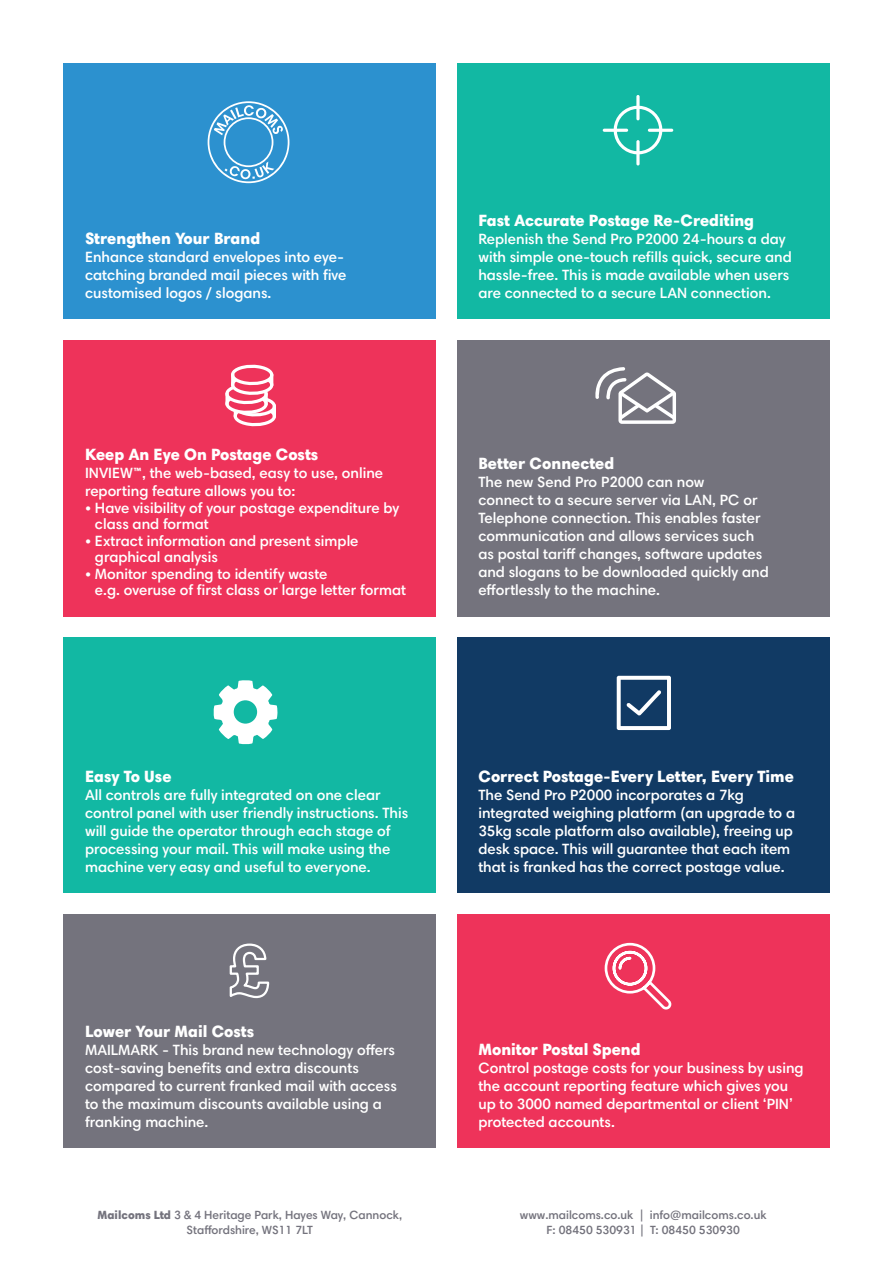
<style>
.page{position:relative;width:893px;height:1263px;background:#fff}
.page>*{position:absolute;margin:0;border:0;box-sizing:border-box;transform-origin:0 0}
.t1{font:900 16.5px "Harmonia Sans Pro Cyr";color:#fff}
.t2{font:600 15px/18px "Harmonia Sans Pro Cyr";color:#fff}
.t3{font:600 12px/15px "Harmonia Sans Pro Cyr";color:#74737d;text-align:center}
.s1{font-weight:900}
</style>
<div class="page">
<div style="left:64px;top:64px;width:372px;height:255px;background:#2c91cf"></div>
<div style="left:457px;top:64px;width:372px;height:255px;background:#12b8a3"></div>
<div style="left:64px;top:638px;width:372px;height:255px;background:#12b8a3"></div>
<div style="left:457px;top:638px;width:372px;height:255px;background:#113a64"></div>
<div style="left:64px;top:340px;width:372px;height:277px;background:#ee335a"></div>
<div style="left:457px;top:340px;width:372px;height:277px;background:#74737d"></div>
<div style="left:64px;top:914px;width:372px;height:234px;background:#74737d"></div>
<div style="left:457px;top:914px;width:372px;height:234px;background:#ee335a"></div>
<svg style="left:229px;top:943px;width:41px;height:56px"></svg>
<svg style="left:604px;top:942px;width:68px;height:68px"></svg>
<svg style="left:617px;top:676px;width:54px;height:54px"></svg>
<svg style="left:213px;top:680px;width:65px;height:64px"></svg>
<svg style="left:595px;top:367px;width:81px;height:57px"></svg>
<svg style="left:225px;top:364px;width:51px;height:62px"></svg>
<svg style="left:603px;top:95px;width:70px;height:70px"></svg>
<svg style="left:208px;top:101px;width:81px;height:82px"></svg>
<p class="t1" style="left:85px;top:227px;width:177px">Strengthen Your Brand</p>
<p class="t2" style="left:85px;top:247px;width:263px">Enhance standard envelopes into eye&shy;catching branded mail pieces with five customised logos / slogans.</p>
<p class="t1" style="left:85px;top:444px;width:235px">Keep An Eye On Postage Costs</p>
<p class="t2" style="left:85px;top:464px;width:300px">INVIEW™, the web-based, easy to use, online reporting feature allows you to:</p>
<p class="t2" style="left:95px;top:499px;width:306px;line-height:16.5px;text-indent:-10px">• Have visibility of your postage expenditure by class and format</p>
<p class="t2" style="left:95px;top:532px;width:265px;line-height:16.5px;text-indent:-10px">• Extract information and present simple graphical analysis</p>
<p class="t2" style="left:95px;top:565px;width:313px;line-height:16.5px;text-indent:-10px">• Monitor spending to identify waste<br>e.g. overuse of first class or large letter format</p>
<p class="t1" style="left:85px;top:765px;width:88px">Easy To Use</p>
<p class="t2" style="left:85px;top:785px;width:325px">All controls are fully integrated on one clear control panel with user friendly instructions. This will guide the operator through each stage of processing your mail. This will make using the machine very easy and useful to everyone.</p>
<p class="t1" style="left:85px;top:1020px;width:171px">Lower Your Mail Costs</p>
<p class="t2" style="left:85px;top:1040px;width:313px">MAILMARK - This brand new technology offers cost-saving benefits and extra discounts compared to current franked mail with access to the maximum discounts available using a franking machine.</p>
<p class="t3" style="left:98px;top:1207px;width:306px"><span class="s1">Mailcoms Ltd</span> 3 &amp; 4 Heritage Park, Hayes Way, Cannock,<br>Staffordshire, WS11 7LT</p>
<p class="t1" style="left:478px;top:209px;width:277px">Fast Accurate Postage Re-Crediting</p>
<p class="t2" style="left:478px;top:229px;width:315px">Replenish the Send Pro P2000 24-hours a day with simple one-touch refills quick, secure and hassle-free. This is made available when users are connected to a secure LAN connection.</p>
<p class="t1" style="left:478px;top:453px;width:137px">Better Connected</p>
<p class="t2" style="left:478px;top:473px;width:292px">The new Send Pro P2000 can now<br>connect to a secure server via LAN, PC or Telephone connection. This enables faster communication and allows services such as postal tariff changes, software updates and slogans to be downloaded quickly and effortlessly to the machine.</p>
<p class="t1" style="left:478px;top:765px;width:317px">Correct Postage-Every Letter, Every Time</p>
<p class="t2" style="left:478px;top:785px;width:318px">The Send Pro P2000 incorporates a 7kg integrated weighing platform (an upgrade to a 35kg scale platform also available), freeing up desk space. This will guarantee that each item that is franked has the correct postage value.</p>
<p class="t1" style="left:478px;top:1038px;width:164px">Monitor Postal Spend</p>
<p class="t2" style="left:478px;top:1058px;width:327px">Control postage costs for your business by using the account reporting feature which gives you up to 3000 named departmental or client ‘PIN’ protected accounts.</p>
<p class="t3" style="left:520px;top:1207px;width:248px">www.mailcoms.co.uk | info@mailcoms.co.uk</p>
<p class="t3" style="left:546px;top:1222px;width:195px">F: 08450 530931 | T: 08450 530930</p>
</div>
